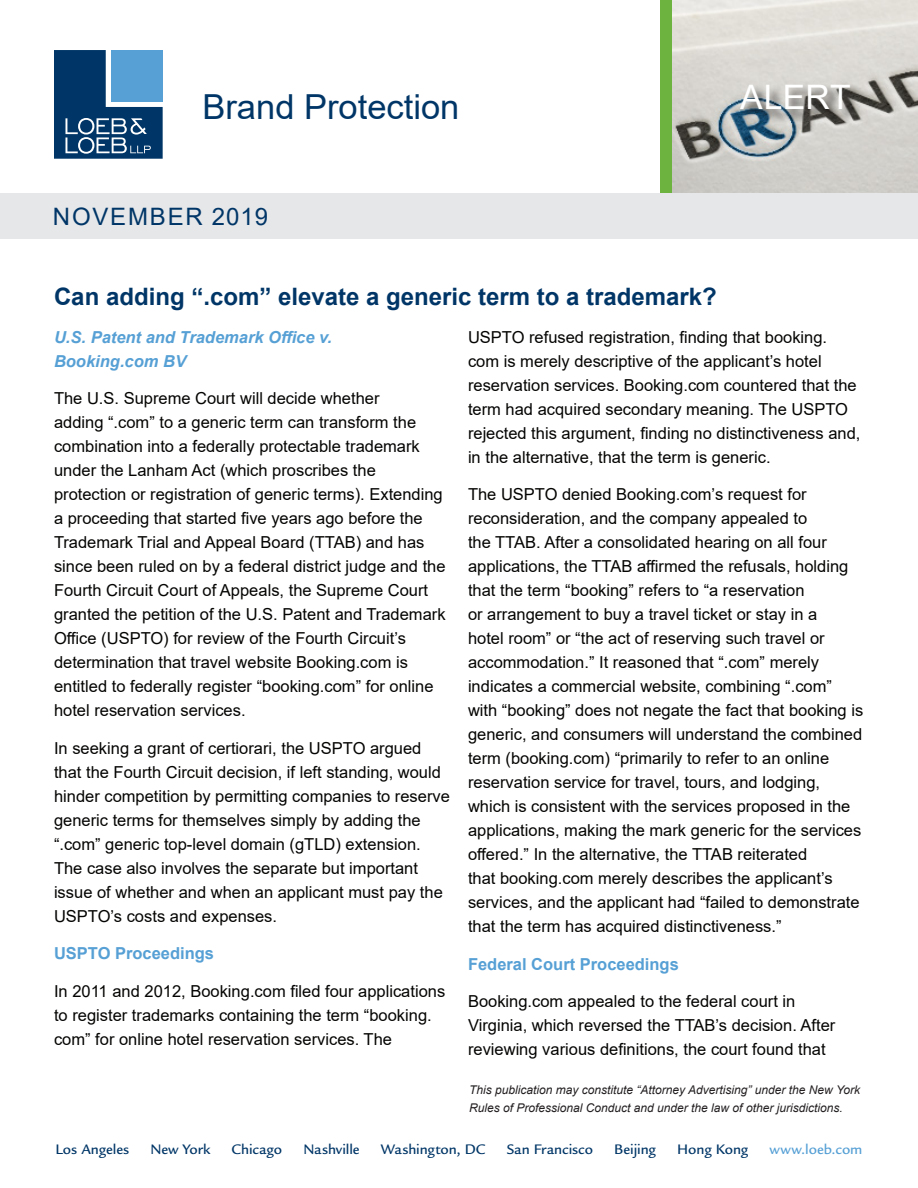
<style>
.page{position:relative;width:918px;height:1188px;background:#fff}
.page>*{position:absolute;margin:0;border:0;box-sizing:border-box;transform-origin:0 0}
._01_Alert_Practice{font:34.5px "Arial";color:#003667}
.t1{font:33.75px "Arial";letter-spacing:.01em;color:#fff}
._03_Alert_Title{font:700 24px "Arial";color:#003667}
._02_Alert_Date{font:24px "Arial";letter-spacing:.075em;color:#003667}
._04_Body{font:16.5px/24px "Arial";color:#040503}
._05_Body_Subhead{font:italic 700 16.5px/24px "Arial";color:#56a0d5}
._05_Body_Subhead-2{font:700 16.5px "Arial";color:#56a0d5}
.t2{font:500 15px "Legacy Sans Std";letter-spacing:-.005em;color:#003667}
.t3{font:500 15px "Legacy Sans Std";color:#56a0d5}
._09a_This_Publicatio{font:italic 12px/18px "Arial";color:#231f20}
</style>
<div class="page">
<div style="left:660px;top:0;width:15px;height:198px;background:#6cb43f"></div>
<img style="left:672px;top:0;width:246px;height:194px">
<div style="left:740px;top:84px;width:125px;height:39px;background:#231f20;opacity:.75"></div>
<div style="left:0;top:194px;width:918px;height:45px;background:#e6e7e9"></div>
<svg style="left:54px;top:50px;width:109px;height:109px;background:#316592"></svg>
<p class="_01_Alert_Practice" style="left:202px;top:84px;width:258px">Brand Protection</p>
<p class="t1" style="left:740px;top:74px;width:112px">ALERT</p>
<p class="_02_Alert_Date" style="left:53px;top:200px;width:217px">NOVEMBER 2019</p>
<p class="_03_Alert_Title" style="left:54px;top:280px;width:664px">Can adding “.com” elevate a generic term to a trademark?</p>
<p class="_05_Body_Subhead" style="left:54px;top:326px;width:280px">U.S. Patent and Trademark Office v.<br>Booking.com BV</p>
<p class="_04_Body" style="left:54px;top:387px;width:393px">The U.S. Supreme Court will decide whether<br>adding “.com” to a generic term can transform the combination into a federally protectable trademark under the Lanham Act (which proscribes the protection or registration of generic terms). Extending a proceeding that started five years ago before the Trademark Trial and Appeal Board (TTAB) and has since been ruled on by a federal district judge and the Fourth Circuit Court of Appeals, the Supreme Court granted the petition of the U.S. Patent and Trademark Office (USPTO) for review of the Fourth Circuit’s determination that travel website Booking.com is entitled to federally register “booking.com” for online hotel reservation services.</p>
<p class="_04_Body" style="left:54px;top:736px;width:397px">In seeking a grant of certiorari, the USPTO argued that the Fourth Circuit decision, if left standing, would hinder competition by permitting companies to reserve generic terms for themselves simply by adding the “.com” generic top-level domain (gTLD) extension.<br>The case also involves the separate but important issue of whether and when an applicant must pay the USPTO’s costs and expenses.</p>
<p class="_05_Body_Subhead-2" style="left:54px;top:942px;width:162px">USPTO Proceedings</p>
<p class="_04_Body" style="left:54px;top:979px;width:393px">In 2011 and 2012, Booking.com filed four applications to register trademarks containing the term “booking. com” for online hotel reservation services. The</p>
<p class="_04_Body" style="left:468px;top:325px;width:394px">USPTO refused registration, finding that booking. com is merely descriptive of the applicant’s hotel reservation services. Booking.com countered that the term had acquired secondary meaning. The USPTO rejected this argument, finding no distinctiveness and, in the alternative, that the term is generic.</p>
<p class="_04_Body" style="left:468px;top:483px;width:397px">The USPTO denied Booking.com’s request for reconsideration, and the company appealed to<br>the TTAB. After a consolidated hearing on all four applications, the TTAB affirmed the refusals, holding that the term “booking” refers to “a reservation<br>or arrangement to buy a travel ticket or stay in a<br>hotel room” or “the act of reserving such travel or accommodation.” It reasoned that “.com” merely indicates a commercial website, combining “.com” with “booking” does not negate the fact that booking is generic, and consumers will understand the combined term (booking.com) “primarily to refer to an online reservation service for travel, tours, and lodging, which is consistent with the services proposed in the applications, making the mark generic for the services offered.” In the alternative, the TTAB reiterated<br>that booking.com merely describes the applicant’s services, and the applicant had “failed to demonstrate that the term has acquired distinctiveness.”</p>
<p class="_05_Body_Subhead-2" style="left:468px;top:953px;width:212px">Federal Court Proceedings</p>
<p class="_04_Body" style="left:468px;top:990px;width:369px">Booking.com appealed to the federal court in<br>Virginia, which reversed the TTAB’s decision. After reviewing various definitions, the court found that</p>
<p class="_09a_This_Publicatio" style="left:469px;top:1081px;width:392px">This publication may constitute “Attorney Advertising” under the New York<br>Rules of Professional Conduct and under the law of other jurisdictions.</p>
<p class="t2" style="left:56px;top:1141px;width:75px">Los Angeles</p>
<p class="t2" style="left:150px;top:1141px;width:62px">New York</p>
<p class="t2" style="left:232px;top:1141px;width:52px">Chicago</p>
<p class="t2" style="left:303px;top:1141px;width:58px">Nashville</p>
<p class="t2" style="left:381px;top:1141px;width:106px">Washington, DC</p>
<p class="t2" style="left:507px;top:1141px;width:88px">San Francisco</p>
<p class="t2" style="left:614px;top:1141px;width:43px">Beijing</p>
<p class="t2" style="left:677px;top:1141px;width:73px">Hong Kong</p>
<p class="t3" style="left:770px;top:1141px;width:94px">www.loeb.com</p>
</div>
